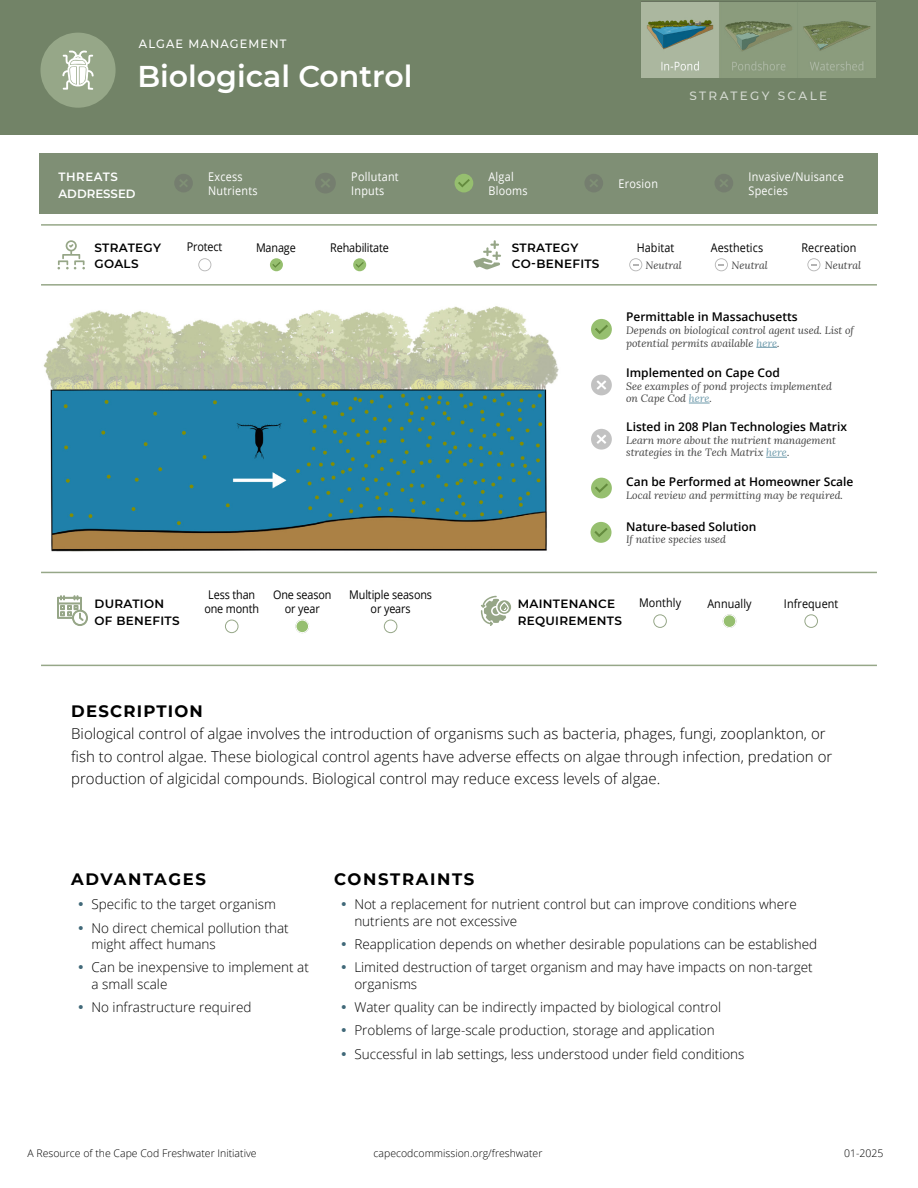
<style>
.page{position:relative;width:918px;height:1188px;background:#fff}
.page>*{position:absolute;margin:0;border:0;box-sizing:border-box;transform-origin:0 0}
.t1{font:600 30px "Montserrat";color:#fff}
.t2{font:700 16.5px "Montserrat";letter-spacing:.09em;color:#000}
.t3{font:300 15px/22.5px "Open Sans";color:#000}
.t4{font:300 13.5px/23.2px "Open Sans";color:#000}
.t5{font:600 12px "Open Sans";color:#000}
.t6{font:12px/14.4px "Open Sans";letter-spacing:-.01em;color:#000;text-align:center;scale:.9 1}
.t7{font:600 12px/16.5px "Montserrat";letter-spacing:.025em;color:#000}
.t8{font:12px/14.4px "Open Sans";letter-spacing:.025em;color:#fff;scale:.9 1}
.t9{font:12px "Open Sans";letter-spacing:.01em;color:#000;scale:.9 1}
.t10{font:600 12px/16.5px "Montserrat";color:#fff}
.t11{font:500 12px "Montserrat";letter-spacing:.1em;color:#fff;scale:.95 1}
.t12{font:500 12px "Montserrat";letter-spacing:.2em;color:#fff}
.t13{font:italic 10.5px/12.6px "Lora";color:#404040}
.t14{font:300 10.5px "Open Sans";color:#000}
.s1{color:#6c99aa}
</style>
<div class="page">
<div style="left:0;top:0;width:918px;height:135px;background:#728367"></div>
<div style="left:40px;top:153px;width:838px;height:61px;background:#7f8f75"></div>
<hr style="left:41px;top:224px;width:836px;height:2px;background:#96a788">
<hr style="left:41px;top:284px;width:836px;height:2px;background:#96a788">
<hr style="left:41px;top:572px;width:836px;height:1px;background:#96a788">
<hr style="left:41px;top:665px;width:836px;height:1px;background:#96a788">
<div style="left:225px;top:620px;width:13px;height:13px;border:1px solid #96a788;border-radius:50%"></div>
<div style="left:384px;top:620px;width:13px;height:13px;border:1px solid #96a788;border-radius:50%"></div>
<div style="left:653px;top:614px;width:14px;height:14px;border:1px solid #96a788;border-radius:50%"></div>
<div style="left:804px;top:614px;width:14px;height:14px;border:1px solid #96a788;border-radius:50%"></div>
<div style="left:296px;top:620px;width:13px;height:13px;background:#96bf70;border-radius:50%"></div>
<div style="left:296px;top:620px;width:13px;height:13px;border:1px solid #fff;border-radius:50%"></div>
<div style="left:723px;top:615px;width:13px;height:12px;background:#96bf70;border-radius:50%"></div>
<div style="left:723px;top:614px;width:13px;height:14px;border:1px solid #fff;border-radius:50%"></div>
<img style="left:641px;top:1px;width:235px;height:77px">
<svg style="left:198px;top:258px;width:13px;height:13px"></svg>
<div style="left:270px;top:258px;width:13px;height:13px;background:#96bf6f;border-radius:50%"></div>
<svg style="left:272px;top:262px;width:9px;height:6px"></svg>
<div style="left:353px;top:258px;width:13px;height:13px;background:#96bf6f;border-radius:50%"></div>
<svg style="left:356px;top:262px;width:8px;height:6px"></svg>
<svg style="left:629px;top:258px;width:13px;height:13px"></svg>
<svg style="left:715px;top:258px;width:13px;height:13px"></svg>
<svg style="left:807px;top:258px;width:13px;height:13px"></svg>
<div style="left:591px;top:319px;width:21px;height:21px;background:#96bf6f;border-radius:50%"></div>
<svg style="left:595px;top:325px;width:13px;height:9px"></svg>
<svg style="left:591px;top:375px;width:21px;height:20px"></svg>
<svg style="left:591px;top:429px;width:21px;height:21px"></svg>
<img style="left:43px;top:306px;width:516px;height:246px">
<div style="left:40px;top:33px;width:76px;height:75px;background:#96a788;border-radius:50%"></div>
<svg style="left:62px;top:50px;width:32px;height:40px"></svg>
<div style="left:591px;top:478px;width:21px;height:20px;background:#96bf6f;border-radius:50%"></div>
<svg style="left:595px;top:483px;width:13px;height:10px"></svg>
<div style="left:591px;top:522px;width:21px;height:21px;background:#96bf6f;border-radius:50%"></div>
<svg style="left:594px;top:528px;width:14px;height:9px"></svg>
<svg style="left:174px;top:174px;width:19px;height:18px"></svg>
<svg style="left:315px;top:173px;width:21px;height:20px"></svg>
<div style="left:455px;top:174px;width:18px;height:18px;background:#96bf6f;border-radius:50%"></div>
<svg style="left:458px;top:179px;width:12px;height:8px"></svg>
<svg style="left:585px;top:174px;width:18px;height:18px"></svg>
<svg style="left:715px;top:174px;width:18px;height:18px"></svg>
<svg style="left:473px;top:240px;width:28px;height:30px"></svg>
<svg style="left:58px;top:240px;width:27px;height:29px"></svg>
<svg style="left:689px;top:403px;width:21px;height:1px"></svg>
<svg style="left:756px;top:347px;width:21px;height:1px"></svg>
<svg style="left:766px;top:457px;width:21px;height:1px"></svg>
<svg style="left:57px;top:595px;width:31px;height:31px"></svg>
<svg style="left:481px;top:596px;width:30px;height:30px"></svg>
<p class="t11" style="left:139px;top:35px;width:157px">ALGAE MANAGEMENT</p>
<h1 class="t1" style="left:137px;top:55px;width:277px">Biological Control</h1>
<p class="t12" style="left:689px;top:87px;width:139px">STRATEGY SCALE</p>
<p class="t10" style="left:59px;top:168px;width:79px">THREATS<br>ADDRESSED</p>
<p class="t8" style="left:208px;top:169px;width:57px">Excess<br>Nutrients</p>
<p class="t8" style="left:351px;top:169px;width:54px">Pollutant<br>Inputs</p>
<p class="t8" style="left:488px;top:169px;width:45px">Algal<br>Blooms</p>
<p class="t8" style="left:618px;top:176px;width:45px">Erosion</p>
<p class="t8" style="left:749px;top:169px;width:107px">Invasive/Nuisance<br>Species</p>
<p class="t6" style="left:187px;top:239px;width:41px">Protect</p>
<p class="t6" style="left:256px;top:240px;width:46px">Manage</p>
<p class="t6" style="left:330px;top:240px;width:67px">Rehabilitate</p>
<p class="t9" style="left:637px;top:239px;width:43px">Habitat</p>
<p class="t9" style="left:711px;top:239px;width:60px">Aesthetics</p>
<p class="t9" style="left:801px;top:239px;width:63px">Recreation</p>
<p class="t7" style="left:94px;top:239px;width:68px">STRATEGY<br>GOALS</p>
<p class="t7" style="left:512px;top:239px;width:89px">STRATEGY<br>CO-BENEFITS</p>
<p class="t13" style="left:646px;top:259px;width:38px">Neutral</p>
<p class="t13" style="left:731px;top:259px;width:38px">Neutral</p>
<p class="t13" style="left:825px;top:259px;width:38px">Neutral</p>
<p class="t5" style="left:626px;top:309px;width:173px">Permittable in Massachusetts</p>
<p class="t13" style="left:626px;top:324px;width:229px">Depends on biological control agent used. List of potential permits available <span class="s1">here</span>.</p>
<p class="t5" style="left:626px;top:364px;width:155px">Implemented on Cape Cod</p>
<p class="t13" style="left:626px;top:379px;width:207px">See examples of pond projects implemented on Cape Cod <span class="s1">here</span>.</p>
<p class="t5" style="left:626px;top:419px;width:222px">Listed in 208 Plan Technologies Matrix</p>
<p class="t13" style="left:626px;top:434px;width:211px">Learn more about the nutrient management strategies in the Tech Matrix <span class="s1">here</span>.</p>
<p class="t5" style="left:626px;top:474px;width:229px">Can be Performed at Homeowner Scale</p>
<p class="t13" style="left:626px;top:489px;width:218px">Local review and permitting may be required.</p>
<p class="t5" style="left:626px;top:518px;width:132px">Nature-based Solution</p>
<p class="t13" style="left:626px;top:533px;width:101px">If native species used</p>
<p class="t6" style="left:204px;top:587px;width:62px">Less than one month</p>
<p class="t6" style="left:273px;top:587px;width:66px">One season or year</p>
<p class="t6" style="left:349px;top:587px;width:94px">Multiple seasons or years</p>
<p class="t9" style="left:707px;top:595px;width:51px">Annually</p>
<p class="t9" style="left:784px;top:595px;width:62px">Infrequent</p>
<p class="t7" style="left:94px;top:595px;width:87px">DURATION<br>OF BENEFITS</p>
<p class="t7" style="left:518px;top:595px;width:106px">MAINTENANCE<br>REQUIREMENTS</p>
<p class="t9" style="left:639px;top:595px;width:48px">Monthly</p>
<p class="t2" style="left:71px;top:699px;width:133px">DESCRIPTION</p>
<p class="t3" style="left:71px;top:722px;width:763px">Biological control of algae involves the introduction of organisms such as bacteria, phages, fungi, zooplankton, or fish to control algae. These biological control agents have adverse effects on algae through infection, predation or production of algicidal compounds. Biological control may reduce excess levels of algae.</p>
<p class="t2" style="left:71px;top:867px;width:136px">ADVANTAGES</p>
<p class="t4" style="left:91px;top:892px;width:199px">Specific to the target organism<br>No direct chemical pollution that</p>
<p class="t4" style="left:91px;top:932px;width:219px">might affect humans<br>Can be inexpensive to implement at</p>
<p class="t4" style="left:91px;top:972px;width:162px">a small scale<br>No infrastructure required</p>
<p class="t2" style="left:334px;top:867px;width:142px">CONSTRAINTS</p>
<p class="t4" style="left:354px;top:896px;width:444px;line-height:16.5px">Not a replacement for nutrient control but can improve conditions where nutrients are not excessive</p>
<p class="t4" style="left:354px;top:932px;width:464px">Reapplication depends on whether desirable populations can be established<br>Limited destruction of target organism and may have impacts on non-target</p>
<p class="t4" style="left:354px;top:972px;width:392px">organisms<br>Water quality can be indirectly impacted by biological control Problems of large-scale production, storage and application Successful in lab settings, less understood under field conditions</p>
<p class="t14" style="left:28px;top:1146px;width:231px">A Resource of the Cape Cod Freshwater Initiative</p>
<p class="t14" style="left:374px;top:1146px;width:170px">capecodcommission.org/freshwater</p>
<p class="t14" style="left:844px;top:1146px;width:41px">01-2025</p>
</div>
